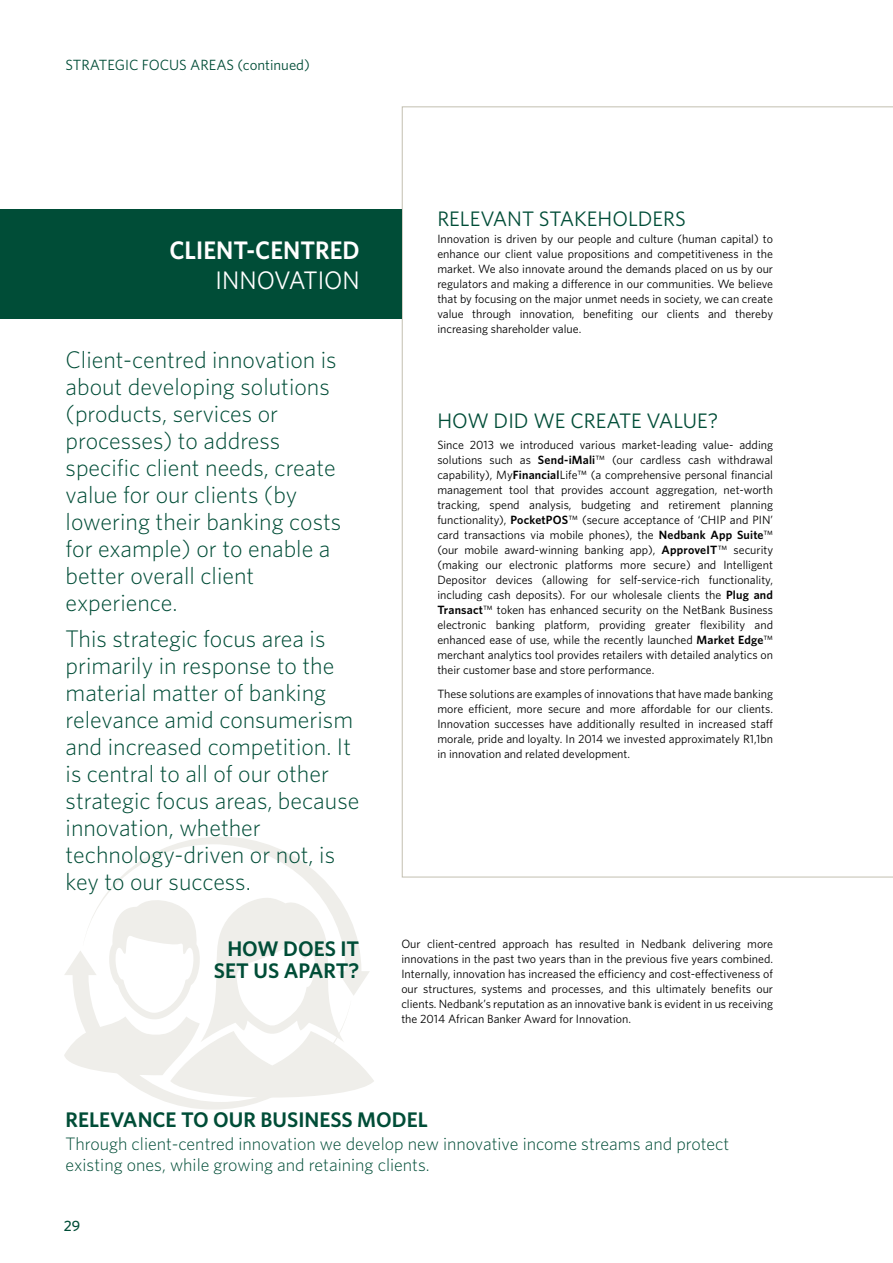
<style>
.page{position:relative;width:893px;height:1263px;background:#fff}
.page>*{position:absolute;margin:0;border:0;box-sizing:border-box;transform-origin:0 0}
.t1{font:600 25.35px "Whitney";color:#fff}
.t2{font:25.35px "Whitney";color:#fff}
.t3{font:300 24px/27px "Whitney";color:#004d37}
.t4{font:600 21.15px/22.2px "Whitney";color:#004d37;text-align:right}
.t5{font:21px "Whitney";color:#004d37}
.t6{font:300 18px/21px "Whitney";color:#004d37}
.t7{font:500 15px "Whitney";color:#004d37}
.t8{font:14.85px "Whitney";color:#004d37}
.t9{font:12px/15px "Whitney";color:#000;text-align:justify}
.s1{font-weight:600}
</style>
<div class="page">
<svg style="left:402px;top:106px;width:491px;height:771px"></svg>
<div style="left:0;top:209px;width:402px;height:110px;background:#004d37"></div>
<svg style="left:351px;top:1056px;width:23px;height:35px"></svg>
<svg style="left:88px;top:837px;width:282px;height:158px"></svg>
<svg style="left:64px;top:950px;width:287px;height:159px"></svg>
<p class="t8" style="left:66px;top:55px;width:246px">STRATEGIC FOCUS AREAS (continued)</p>
<h1 class="t1" style="left:170px;top:234px;width:192px">CLIENT-CENTRED</h1>
<h1 class="t2" style="left:216px;top:263px;width:146px">INNOVATION</h1>
<p class="t3" style="left:66px;top:345px;width:277px">Client-centred innovation is about developing solutions (products, services or processes) to address specific client needs, create value for our clients (by lowering their banking costs for example) or to enable a better overall client experience.</p>
<p class="t3" style="left:66px;top:624px;width:295px">This strategic focus area is primarily in response to the material matter of banking relevance amid consumerism and increased competition. It is central to all of our other strategic focus areas, because innovation, whether technology-driven or not, is key to our success.</p>
<h3 class="t4" style="left:214px;top:937px;width:147px">HOW DOES IT<br>SET US APART?</h3>
<h3 class="t5" style="left:437px;top:205px;width:250px">RELEVANT STAKEHOLDERS</h3>
<p class="t9" style="left:437px;top:231px;width:337px">Innovation is driven by our people and culture (human capital) to enhance our client value propositions and competitiveness in the market. We also innovate around the demands placed on us by our regulators and making a difference in our communities. We believe that by focusing on the major unmet needs in society, we can create value through innovation, benefiting our clients and thereby increasing shareholder value.</p>
<h3 class="t5" style="left:437px;top:406px;width:282px">HOW DID WE CREATE VALUE?</h3>
<p class="t9" style="left:437px;top:437px;width:337px">Since 2013 we introduced various market-leading value- adding solutions such as <span class="s1">Send-iMali</span>™ (our cardless cash withdrawal capability), My<span class="s1">Financial</span>Life™ (a comprehensive personal financial management tool that provides account aggregation, net-worth tracking, spend analysis, budgeting and retirement planning functionality), <span class="s1">PocketPOS</span>™ (secure acceptance of ‘CHIP and PIN’ card transactions via mobile phones), the <span class="s1">Nedbank App Suite</span>™ (our mobile award-winning banking app), <span class="s1">ApproveIT</span>™ security (making our electronic platforms more secure) and Intelligent Depositor devices (allowing for self-service-rich functionality, including cash deposits). For our wholesale clients the <span class="s1">Plug and Transact</span>™ token has enhanced security on the NetBank Business electronic banking platform, providing greater flexibility and enhanced ease of use, while the recently launched <span class="s1">Market Edge</span>™ merchant analytics tool provides retailers with detailed analytics on their customer base and store performance.</p>
<p class="t9" style="left:437px;top:686px;width:337px">These solutions are examples of innovations that have made banking more efficient, more secure and more affordable for our clients.<br>Innovation successes have additionally resulted in increased staff morale, pride and loyalty. In 2014 we invested approximately R1,1bn in innovation and related development.</p>
<p class="t9" style="left:401px;top:936px;width:373px">Our client-centred approach has resulted in Nedbank delivering more innovations in the past two years than in the previous five years combined.<br>Internally, innovation has increased the efficiency and cost-effectiveness of our structures, systems and processes, and this ultimately benefits our clients. Nedbank’s reputation as an innovative bank is evident in us receiving the 2014 African Banker Award for Innovation.</p>
<h3 class="t4" style="left:66px;top:1108px;width:364px">RELEVANCE TO OUR BUSINESS MODEL</h3>
<h3 class="t6" style="left:66px;top:1133px;width:665px">Through client-centred innovation we develop new innovative income streams and protect existing ones, while growing and retaining clients.</h3>
<p class="t7" style="left:64px;top:1216px;width:18px">29</p>
</div>
